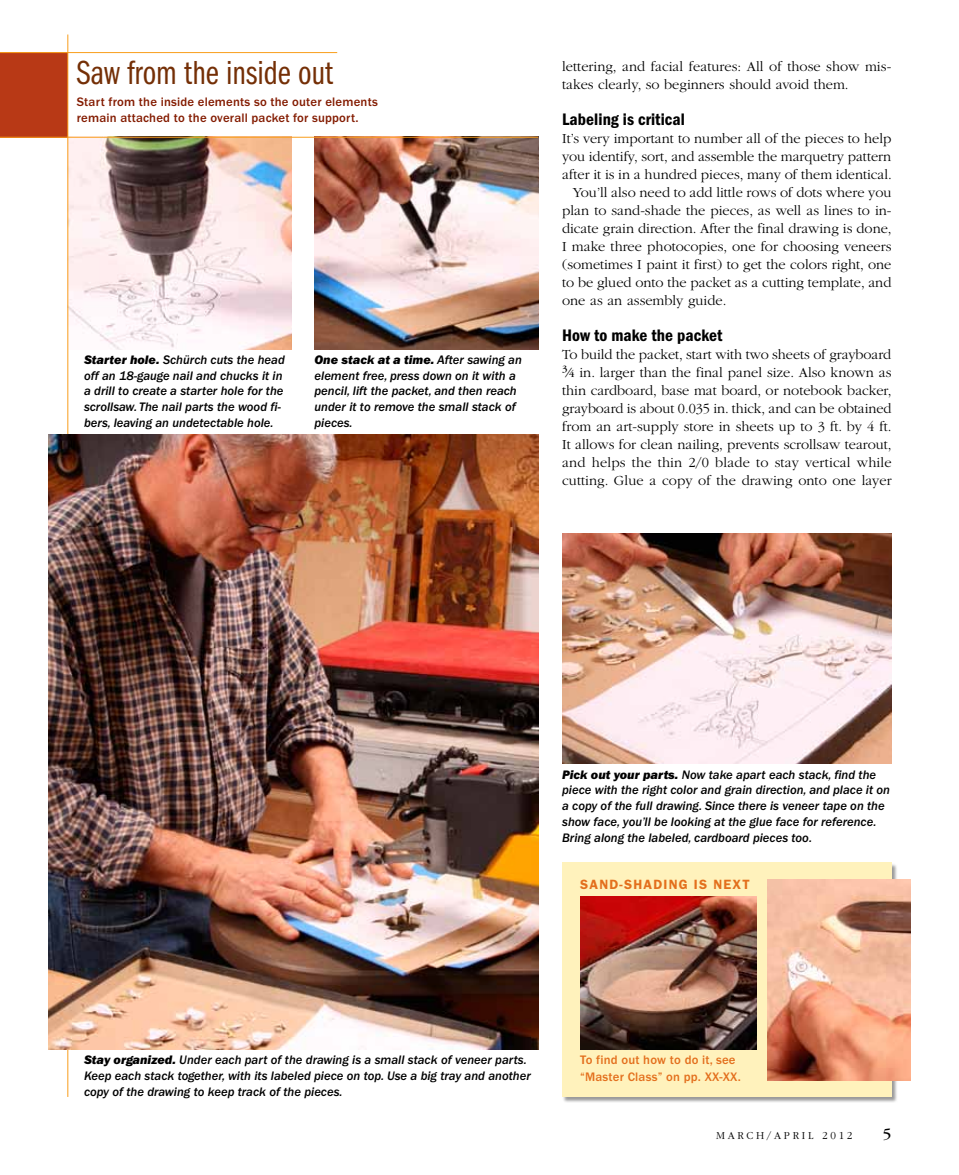
<style>
.page{position:relative;width:959px;height:1175px;background:#fff}
.page>*{position:absolute;margin:0;border:0;box-sizing:border-box;transform-origin:0 0}
.t1{font:34.5px "ITC Franklin Gothic Std Bk Cp";color:#742f06}
.t2{font:17.25px "ITC Franklin Gothic Std Dm Cd";letter-spacing:.005em;color:#000}
.t3{font:16.05px "ITC Garamond Std";color:#000}
.t4{font:300 14.4px/18px "ITC Garamond Std";color:#000}
.t5{font:600 13.5px "ITC Franklin Gothic Std";letter-spacing:.09em;color:#e36f1d}
.t6{font:12.75px/15.8px "ITC Franklin Gothic Std Med It";color:#000}
.t7{font:500 12.75px/16.5px "ITC Franklin Gothic Std";letter-spacing:.015em;color:#831b00}
.t8{font:500 12.75px/16.5px "ITC Franklin Gothic Std";letter-spacing:.015em;color:#e36f1d}
.t9{font:12.75px "ITC Franklin Gothic Std Hvy It";color:#000}
.t10{font:300 11.1px "ITC Garamond Std";letter-spacing:.24em;color:#000}
.s1{font-family:"ITC Franklin Gothic Std Hvy It"}
.s2{font-family:"ITC Franklin Gothic Std Med It"}
.s3{font-weight:400}
.s4{font-weight:400;font-size:10.05px}
</style>
<div class="page">
<div style="left:562px;top:862px;width:335px;height:241px;background:#000;opacity:.4"></div>
<div style="left:562px;top:862px;width:329px;height:234px;background:#fff2bc"></div>
<img style="left:68px;top:138px;width:223px;height:211px">
<img style="left:314px;top:138px;width:224px;height:211px">
<img style="left:562px;top:533px;width:329px;height:231px">
<div style="left:0;top:52px;width:68px;height:86px;background:#b83916"></div>
<hr style="left:0;top:52px;width:337px;height:1px;background:#f99e1b">
<hr style="left:0;top:137px;width:538px;height:1px;background:#f99e1b">
<hr style="left:67px;top:34px;width:1px;height:1062px;background:#f99e1b">
<img style="left:48px;top:434px;width:490px;height:615px">
<img style="left:580px;top:896px;width:176px;height:153px">
<img style="left:767px;top:879px;width:143px;height:201px">
<h1 class="t1" style="left:76px;top:53px;width:258px">Saw from the inside out</h1>
<p class="t7" style="left:77px;top:93px;width:302px">Start from the inside elements so the outer elements remain attached to the overall packet for support.</p>
<p class="t6" style="left:84px;top:352px;width:202px"><span class="s1">Starter hole.</span> Schürch cuts the head off an 18-gauge nail and chucks it in a drill to create a starter hole for the scrollsaw. The nail parts the wood fi&shy;bers, leaving an undetectable hole.</p>
<p class="t9" style="left:314px;top:352px;width:209px">One stack at a time. <span class="s2">After sawing an</span></p>
<p class="t6" style="left:314px;top:367px;width:204px;text-align:justify">element free, press down on it with a pencil, lift the packet, and then reach under it to remove the small stack of pieces.</p>
<p class="t4" style="left:562px;top:57px;width:331px">lettering, and facial features: All of those show mis&shy;takes clearly, so beginners should avoid them.</p>
<p class="t2" style="left:562px;top:109px;width:124px">Labeling is critical</p>
<p class="t4" style="left:562px;top:129px;width:331px">It’s very important to number all of the pieces to help</p>
<p class="t4" style="left:562px;top:147px;width:330px">you identify, sort, and assemble the marquetry pattern</p>
<p class="t4" style="left:562px;top:165px;width:331px">after it is in a hundred pieces, many of them identical.</p>
<p class="t4" style="left:572px;top:183px;width:320px">You’ll also need to add little rows of dots where you</p>
<p class="t4" style="left:562px;top:201px;width:331px">plan to sand-shade the pieces, as well as lines to in-</p>
<p class="t4" style="left:562px;top:219px;width:331px">dicate grain direction. After the final drawing is done,</p>
<p class="t4" style="left:562px;top:237px;width:331px">I make three photocopies, one for choosing veneers</p>
<p class="t4" style="left:562px;top:255px;width:331px">(sometimes I paint it first) to get the colors right, one</p>
<p class="t4" style="left:562px;top:273px;width:331px">to be glued onto the packet as a cutting template, and</p>
<p class="t4" style="left:562px;top:291px;width:166px">one as an assembly guide.</p>
<p class="t2" style="left:562px;top:325px;width:162px">How to make the packet</p>
<p class="t4" style="left:562px;top:345px;width:331px;text-align:justify">To build the packet, start with two sheets of grayboard <sup>3</sup><span class="s3">⁄</span><span class="s4">4</span> in. larger than the final panel size. Also known as thin cardboard, base mat board, or notebook backer, grayboard is about 0.035 in. thick, and can be obtained from an art-supply store in sheets up to 3 ft. by 4 ft.<br>It allows for clean nailing, prevents scrollsaw tearout, and helps the thin 2/0 blade to stay vertical while cutting. Glue a copy of the drawing onto one layer</p>
<p class="t6" style="left:562px;top:766px;width:329px"><span class="s1">Pick out your parts.</span> Now take apart each stack, find the piece with the right color and grain direction, and place it on a copy of the full drawing. Since there is veneer tape on the show face, you’ll be looking at the glue face for reference.<br>Bring along the labeled, cardboard pieces too.</p>
<p class="t5" style="left:580px;top:876px;width:171px">SAND-SHADING IS NEXT</p>
<p class="t6" style="left:84px;top:1052px;width:448px"><span class="s1">Stay organized.</span> Under each part of the drawing is a small stack of veneer parts.<br>Keep each stack together, with its labeled piece on top. Use a big tray and another copy of the drawing to keep track of the pieces.</p>
<p class="t8" style="left:580px;top:1051px;width:162px">To find out how to do it, see “Master Class” on pp. XX-XX.</p>
<p class="t10" style="left:716px;top:1129px;width:138px">Mar ch /Apr il 2012</p>
<p class="t3" style="left:882px;top:1125px;width:10px">5</p>
</div>
